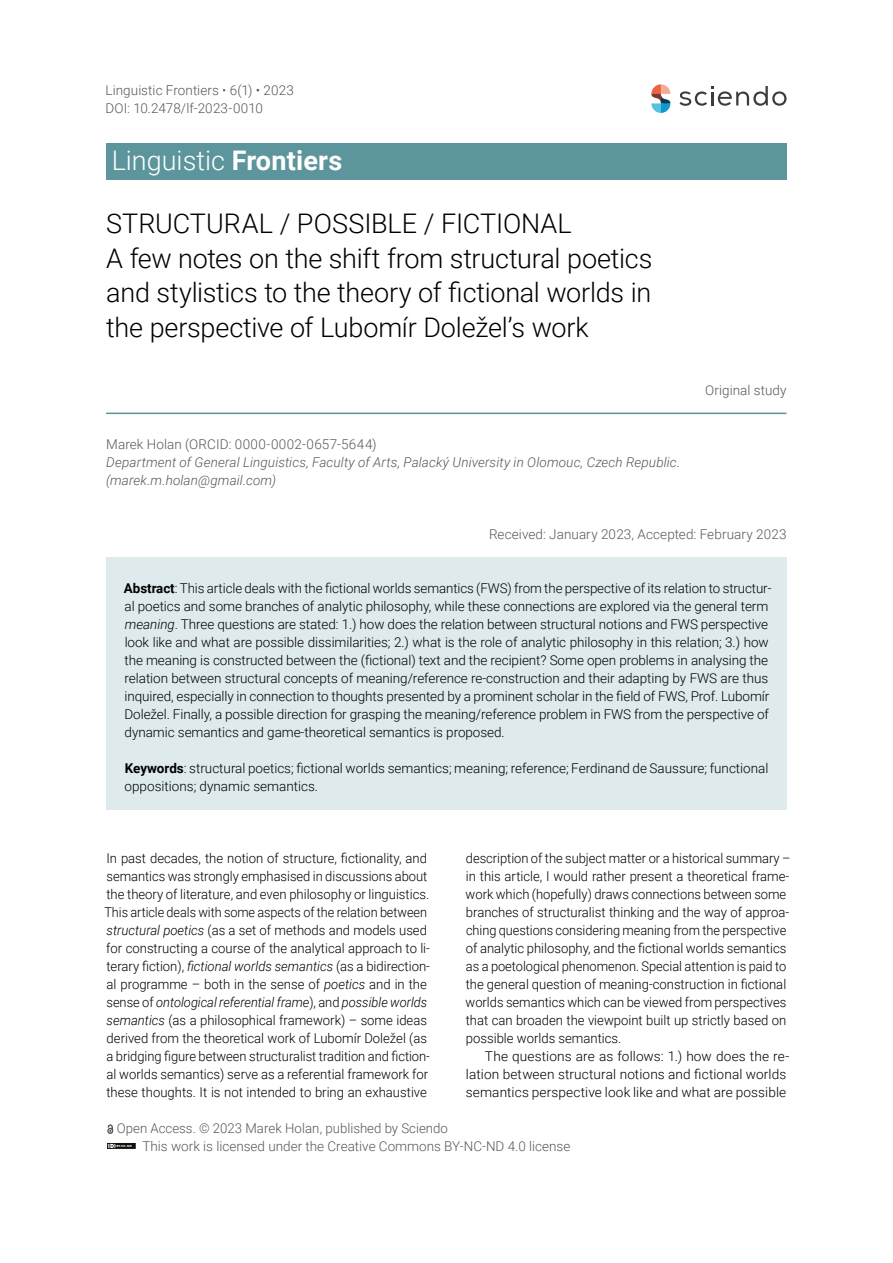
<style>
.page{position:relative;width:893px;height:1263px;background:#fff}
.page>*{position:absolute;margin:0;border:0;box-sizing:border-box;transform-origin:0 0}
.t1{font:300 27px/34.5px "Roboto";letter-spacing:-.01em;color:#000}
.t2{font:300 27px "Roboto";color:#fff}
.t3{font:300 13.5px/18px "Roboto";color:#000}
.t4{font:300 13.5px/18px "Roboto";color:#000;scale:.96 1}
.t5{font:300 13.5px/18px "Roboto";color:#575756}
.t6{font:italic 300 13.5px/18px "Roboto";letter-spacing:.005em;color:#575756}
.s1{font-weight:100}
.s2{font-weight:700}
.s3{font-style:italic}
</style>
<div class="page">
<div style="left:106px;top:143px;width:681px;height:36px;background:#5d959c"></div>
<hr style="left:106px;top:413px;width:680px;height:1px;background:#5b949b">
<div style="left:106px;top:557px;width:681px;height:252px;background:#deeaeb"></div>
<svg style="left:107px;top:1143px;width:29px;height:6px"></svg>
<svg style="left:107px;top:1124px;width:6px;height:10px"></svg>
<svg style="left:651px;top:84px;width:19px;height:29px"></svg>
<svg style="left:679px;top:86px;width:107px;height:20px"></svg>
<p class="t5" style="left:105px;top:81px;width:190px">Linguistic Frontiers <span class="s1">•</span> 6(1) • 2023<br>DOI: 10.2478/lf-2023-0010</p>
<h1 class="t2" style="left:112px;top:141px;width:232px">Linguistic <span class="s2">Frontiers</span></h1>
<h1 class="t1" style="left:106px;top:205px;width:547px">STRUCTURAL / POSSIBLE / FICTIONAL<br>A few notes on the shift from structural poetics and stylistics to the theory of fictional worlds in the perspective of Lubomír Doležel’s work</h1>
<p class="t5" style="left:106px;top:435px;width:272px">Marek Holan (ORCID: 0000-0002-0657-5644)</p>
<p class="t6" style="left:106px;top:453px;width:575px">Department of General Linguistics, Faculty of Arts, Palacký University in Olomouc, Czech Republic. (marek.m.holan@gmail.com)</p>
<p class="t5" style="left:705px;top:381px;width:83px">Original study</p>
<p class="t5" style="left:489px;top:525px;width:299px">Received: January 2023, Accepted: February 2023</p>
<p class="t3" style="left:124px;top:579px;width:649px"><span class="s2">Abstract</span>: This article deals with the fictional worlds semantics (FWS) from the perspective of its relation to structur&shy;al poetics and some branches of analytic philosophy, while these connections are explored via the general term <span class="s3">meaning</span>. Three questions are stated: 1.) how does the relation between structural notions and FWS perspective look like and what are possible dissimilarities; 2.) what is the role of analytic philosophy in this relation; 3.) how the meaning is constructed between the (fictional) text and the recipient? Some open problems in analysing the relation between structural concepts of meaning/reference re-construction and their adapting by FWS are thus inquired, especially in connection to thoughts presented by a prominent scholar in the field of FWS, Prof. Lubomír Doležel. Finally, a possible direction for grasping the meaning/reference problem in FWS from the perspective of dynamic semantics and game-theoretical semantics is proposed.</p>
<p class="t3" style="left:125px;top:759px;width:645px"><span class="s2">Keywords</span>: structural poetics; fictional worlds semantics; meaning; reference; Ferdinand de Saussure; functional oppositions; dynamic semantics.</p>
<p class="t3" style="left:104px;top:849px;width:327px">In past decades, the notion of structure, fictionality, and semantics was strongly emphasised in discussions about the theory of literature, and even philosophy or linguistics.<br>This article deals with some aspects of the relation between <span class="s3">structural poetics</span> (as a set of methods and models used for constructing a course of the analytical approach to li&shy;terary fiction), <span class="s3">fictional worlds semantics</span> (as a bidirection&shy;al programme – both in the sense of <span class="s3">poetics</span> and in the sense of <span class="s3">ontological referential frame</span>), and <span class="s3">possible worlds semantics</span> (as a philosophical framework) – some ideas derived from the theoretical work of Lubomír Doležel (as a bridging figure between structuralist tradition and fiction&shy;al worlds semantics) serve as a referential framework for these thoughts. It is not intended to bring an exhaustive</p>
<p class="t4" style="left:466px;top:849px;width:340px">description of the subject matter or a historical summary – in this article, I would rather present a theoretical frame&shy;work which (hopefully) draws connections between some branches of structuralist thinking and the way of approa&shy;ching questions considering meaning from the perspective of analytic philosophy, and the fictional worlds semantics as a poetological phenomenon. Special attention is paid to the general question of meaning-construction in fictional worlds semantics which can be viewed from perspectives that can broaden the viewpoint built up strictly based on possible worlds semantics.</p>
<p class="t3" style="left:466px;top:1047px;width:325px;text-indent:19px">The questions are as follows: 1.) how does the re&shy;lation between structural notions and fictional worlds semantics perspective look like and what are possible</p>
<p class="t5" style="left:142px;top:1119px;width:429px;text-indent:-26px">Open Access. © 2023 Marek Holan, published by Sciendo<br>This work is licensed under the Creative Commons BY-NC-ND 4.0 license</p>
</div>
